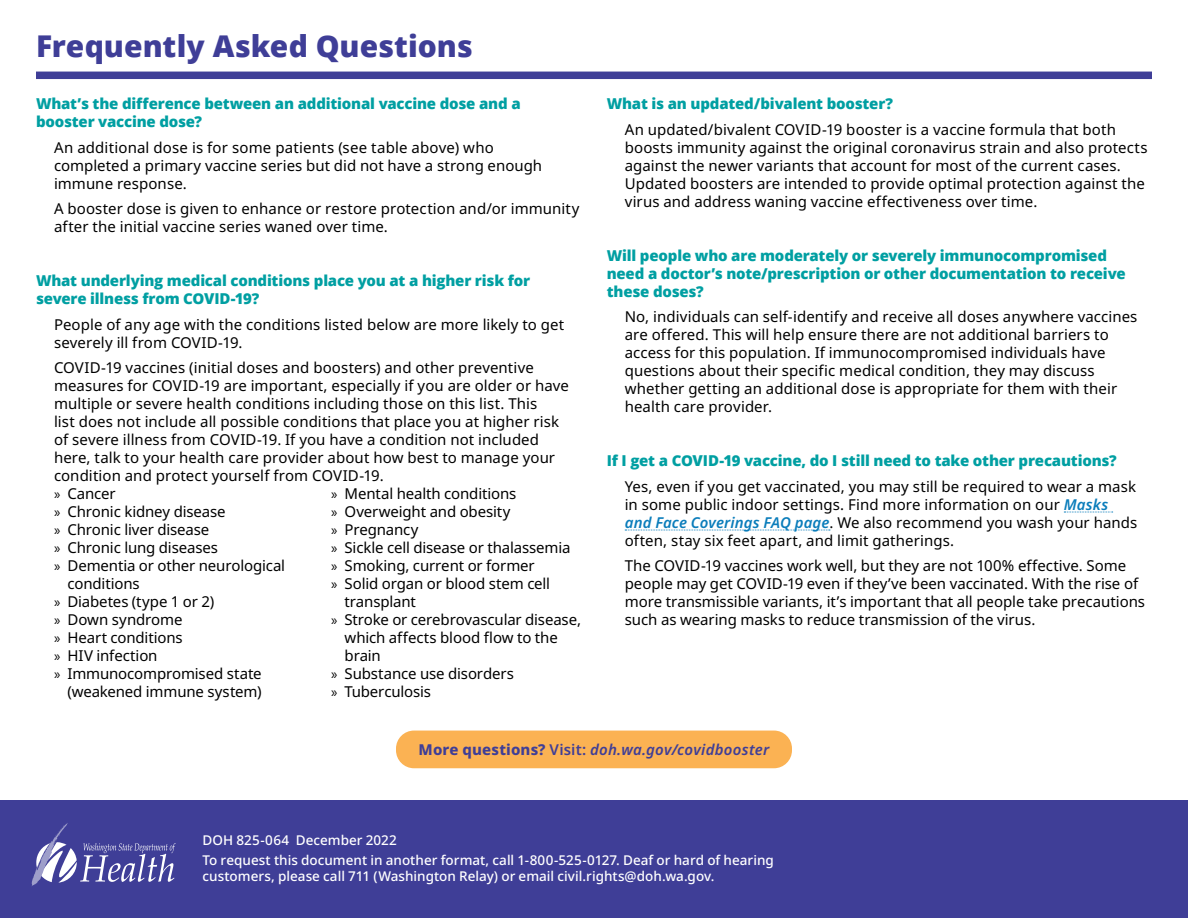
<style>
.page{position:relative;width:1188px;height:918px;background:#fff}
.page>*{position:absolute;margin:0;border:0;box-sizing:border-box;transform-origin:0 0}
.t1{font:800 30px "Open Sans";color:#3f3e97}
.Paragraph_Text_1st{font:15px/18px "Noto Sans";letter-spacing:.005em;color:#000}
.t2{font:800 15px/18px "Open Sans";letter-spacing:-.015em;color:#009fa2}
.Paragraph_Text{font:italic 600 15px "Noto Sans";letter-spacing:.015em;color:#3f3e97}
.Pub_Number___ADA{font:500 13.5px/16.5px "Noto Sans";color:#fff}
.s1{font-family:"Myriad Pro"}
.s2{font-weight:600;font-style:italic;color:#0b7dbb}
.s3{font-weight:800;font-style:normal}
.s4{font-style:normal}
</style>
<div class="page">
<div style="left:0;top:800px;width:1188px;height:118px;background:#3f3e97"></div>
<div style="left:36px;top:72px;width:1116px;height:7px;background:#3f3e97"></div>
<svg style="left:1064px;top:512px;width:49px;height:1px"></svg>
<svg style="left:625px;top:530px;width:205px;height:1px"></svg>
<div style="left:396px;top:731px;width:396px;height:37px;background:#fbb253;border-radius:18px"></div>
<svg style="left:32px;top:823px;width:144px;height:63px"></svg>
<h1 class="t1" style="left:36px;top:24px;width:438px">Frequently Asked Questions</h1>
<h2 class="t2" style="left:36px;top:94px;width:486px">What’s the difference between an additional vaccine dose and a booster vaccine dose?</h2>
<p class="Paragraph_Text_1st" style="left:54px;top:139px;width:490px">An additional dose is for some patients (see table above) who completed a primary vaccine series but did not have a strong enough immune response.</p>
<p class="Paragraph_Text_1st" style="left:54px;top:200px;width:527px">A booster dose is given to enhance or restore protection and/or immunity after the initial vaccine series waned over time.</p>
<h2 class="t2" style="left:36px;top:271px;width:496px">What underlying medical conditions place you at a higher risk for severe illness from COVID-19?</h2>
<p class="Paragraph_Text_1st" style="left:54px;top:316px;width:512px">People of any age with the conditions listed below are more likely to get severely ill from COVID-19.</p>
<p class="Paragraph_Text_1st" style="left:54px;top:359px;width:516px">COVID-19 vaccines (initial doses and boosters) and other preventive measures for COVID-19 are important, especially if you are older or have multiple or severe health conditions including those on this list. This<br>list does not include all possible conditions that place you at higher risk of severe illness from COVID-19. If you have a condition not included here, talk to your health care provider about how best to manage your condition and protect yourself from COVID-19.</p>
<p class="Paragraph_Text_1st" style="left:54px;top:485px;width:63px"><span class="s1">»</span> Cancer</p>
<p class="Paragraph_Text_1st" style="left:54px;top:503px;width:173px"><span class="s1">»</span> Chronic kidney disease</p>
<p class="Paragraph_Text_1st" style="left:54px;top:521px;width:157px"><span class="s1">»</span> Chronic liver disease</p>
<p class="Paragraph_Text_1st" style="left:54px;top:539px;width:166px"><span class="s1">»</span> Chronic lung diseases</p>
<p class="Paragraph_Text_1st" style="left:68px;top:557px;width:219px;text-indent:-14px"><span class="s1">»</span> Dementia or other neurological conditions</p>
<p class="Paragraph_Text_1st" style="left:54px;top:593px;width:162px"><span class="s1">»</span> Diabetes (type 1 or 2)</p>
<p class="Paragraph_Text_1st" style="left:54px;top:611px;width:130px"><span class="s1">»</span> Down syndrome</p>
<p class="Paragraph_Text_1st" style="left:54px;top:629px;width:130px"><span class="s1">»</span> Heart conditions</p>
<p class="Paragraph_Text_1st" style="left:54px;top:647px;width:105px"><span class="s1">»</span> HIV infection</p>
<p class="Paragraph_Text_1st" style="left:54px;top:665px;width:209px;text-align:right"><span class="s1">»</span> Immunocompromised state (weakened immune system)</p>
<p class="Paragraph_Text_1st" style="left:331px;top:485px;width:187px"><span class="s1">»</span> Mental health conditions</p>
<p class="Paragraph_Text_1st" style="left:331px;top:503px;width:181px"><span class="s1">»</span> Overweight and obesity</p>
<p class="Paragraph_Text_1st" style="left:331px;top:521px;width:89px"><span class="s1">»</span> Pregnancy</p>
<p class="Paragraph_Text_1st" style="left:331px;top:539px;width:241px"><span class="s1">»</span> Sickle cell disease or thalassemia</p>
<p class="Paragraph_Text_1st" style="left:331px;top:557px;width:205px"><span class="s1">»</span> Smoking, current or former</p>
<p class="Paragraph_Text_1st" style="left:345px;top:575px;width:207px;text-indent:-14px"><span class="s1">»</span> Solid organ or blood stem cell transplant</p>
<p class="Paragraph_Text_1st" style="left:345px;top:611px;width:238px;text-indent:-14px"><span class="s1">»</span> Stroke or cerebrovascular disease, which affects blood flow to the brain</p>
<p class="Paragraph_Text_1st" style="left:331px;top:665px;width:184px"><span class="s1">»</span> Substance use disorders</p>
<p class="Paragraph_Text_1st" style="left:331px;top:683px;width:101px"><span class="s1">»</span> Tuberculosis</p>
<h2 class="t2" style="left:607px;top:94px;width:288px">What is an updated/bivalent booster?</h2>
<p class="Paragraph_Text_1st" style="left:625px;top:121px;width:524px">An updated/bivalent COVID-19 booster is a vaccine formula that both boosts immunity against the original coronavirus strain and also protects against the newer variants that account for most of the current cases.<br>Updated boosters are intended to provide optimal protection against the virus and address waning vaccine effectiveness over time.</p>
<h2 class="t2" style="left:607px;top:246px;width:521px">Will people who are moderately or severely immunocompromised need a doctor’s note/prescription or other documentation to receive these doses?</h2>
<p class="Paragraph_Text_1st" style="left:625px;top:308px;width:514px">No, individuals can self-identify and receive all doses anywhere vaccines are offered. This will help ensure there are not additional barriers to access for this population. If immunocompromised individuals have questions about their specific medical condition, they may discuss whether getting an additional dose is appropriate for them with their health care provider.</p>
<h2 class="t2" style="left:607px;top:451px;width:512px">If I get a COVID-19 vaccine, do I still need to take other precautions?</h2>
<p class="Paragraph_Text_1st" style="left:625px;top:478px;width:514px">Yes, even if you get vaccinated, you may still be required to wear a mask in some public indoor settings. Find more information on our <span class="s2">Masks and Face Coverings FAQ page</span>. We also recommend you wash your hands often, stay six feet apart, and limit gatherings.</p>
<p class="Paragraph_Text_1st" style="left:625px;top:557px;width:522px">The COVID-19 vaccines work well, but they are not 100% effective. Some people may get COVID-19 even if they’ve been vaccinated. With the rise of more transmissible variants, it’s important that all people take precautions such as wearing masks to reduce transmission of the virus.</p>
<p class="Paragraph_Text" style="left:419px;top:739px;width:352px"><span class="s3">More questions?</span> <span class="s4">Visit:</span> doh.wa.gov/covidbooster</p>
<p class="Pub_Number___ADA" style="left:202px;top:833px;width:196px">DOH 825-064 December 2022</p>
<p class="Pub_Number___ADA" style="left:202px;top:852px;width:573px">To request this document in another format, call 1-800-525-0127. Deaf or hard of hearing customers, please call 711 (Washington Relay) or email civil.rights@doh.wa.gov.</p>
</div>
